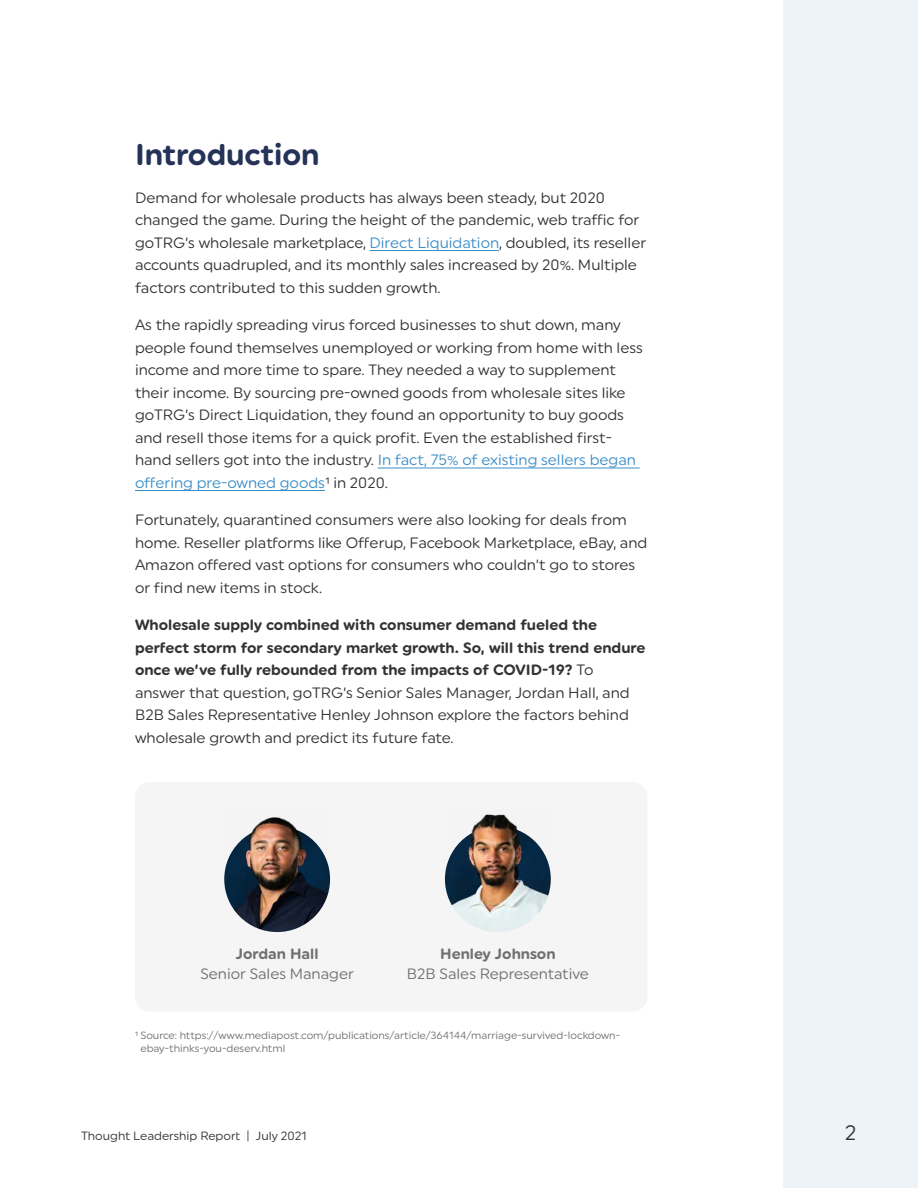
<style>
.page{position:relative;width:918px;height:1188px;background:#fff}
.page>*{position:absolute;margin:0;border:0;box-sizing:border-box;transform-origin:0 0}
.t1{font:700 30px "Uniform Rounded";color:#263359}
.t2{font:21px "Uniform Rounded";color:#333}
.t3{font:15px/22.5px "Uniform Rounded";color:#333}
.t4{font:15px "Uniform Rounded";color:#707070}
.t5{font:700 15px "Uniform Rounded";color:#707070}
.t6{font:12px "Uniform Rounded";color:#333}
.t7{font:10.5px/13.5px "Uniform Rounded";color:#707070}
.s1{color:#3d8fc7}
.s2{font-weight:700}
</style>
<div class="page">
<div style="left:783px;top:0;width:135px;height:1188px;background:#ecf4f9"></div>
<hr style="left:370px;top:250px;width:129px;height:1px;background:#3d8fc7">
<hr style="left:378px;top:468px;width:262px;height:1px;background:#3d8fc7">
<hr style="left:135px;top:490px;width:190px;height:1px;background:#3d8fc7">
<div style="left:135px;top:782px;width:512px;height:230px;background:#f5f5f5;border-radius:15px"></div>
<img style="left:224px;top:826px;width:106px;height:106px;border-radius:53px">
<img style="left:224px;top:817px;width:106px;height:54px">
<img style="left:445px;top:826px;width:106px;height:106px;border-radius:53px">
<img style="left:445px;top:814px;width:106px;height:57px">
<h1 class="t1" style="left:135px;top:137px;width:186px">Introduction</h1>
<p class="t3" style="left:135px;top:186px;width:513px">Demand for wholesale products has always been steady, but 2020 changed the game. During the height of the pandemic, web traffic for goTRG’s wholesale marketplace, <span class="s1">Direct Liquidation</span>, doubled, its reseller accounts quadrupled, and its monthly sales increased by 20%. Multiple factors contributed to this sudden growth.</p>
<p class="t3" style="left:135px;top:313px;width:509px">As the rapidly spreading virus forced businesses to shut down, many people found themselves unemployed or working from home with less income and more time to spare. They needed a way to supplement their income. By sourcing pre-owned goods from wholesale sites like goTRG’s Direct Liquidation, they found an opportunity to buy goods and resell those items for a quick profit. Even the established first&shy;hand sellers got into the industry. <span class="s1">In fact, 75% of existing sellers began offering pre-owned goods</span>¹ in 2020.</p>
<p class="t3" style="left:135px;top:508px;width:514px">Fortunately, quarantined consumers were also looking for deals from home. Reseller platforms like Offerup, Facebook Marketplace, eBay, and Amazon offered vast options for consumers who couldn’t go to stores or find new items in stock.</p>
<p class="t3" style="left:135px;top:613px;width:512px"><span class="s2">Wholesale supply combined with consumer demand fueled the perfect storm for secondary market growth. So, will this trend endure once we’ve fully rebounded from the impacts of COVID-19?</span> To answer that question, goTRG’s Senior Sales Manager, Jordan Hall, and B2B Sales Representative Henley Johnson explore the factors behind wholesale growth and predict its future fate.</p>
<p class="t5" style="left:236px;top:945px;width:84px">Jordan Hall</p>
<p class="t4" style="left:200px;top:965px;width:155px">Senior Sales Manager</p>
<p class="t5" style="left:440px;top:945px;width:117px">Henley Johnson</p>
<p class="t4" style="left:407px;top:965px;width:183px">B2B Sales Representative</p>
<p class="t7" style="left:140px;top:1028px;width:481px;text-indent:-5px">¹ Source: https://www.mediapost.com/publications/article/364144/marriage-survived-lockdown&shy;ebay-thinks-you-deserv.html</p>
<p class="t6" style="left:81px;top:1129px;width:227px">Thought Leadership Report | July 2021</p>
<h2 class="t2" style="left:845px;top:1120px;width:13px">2</h2>
</div>
